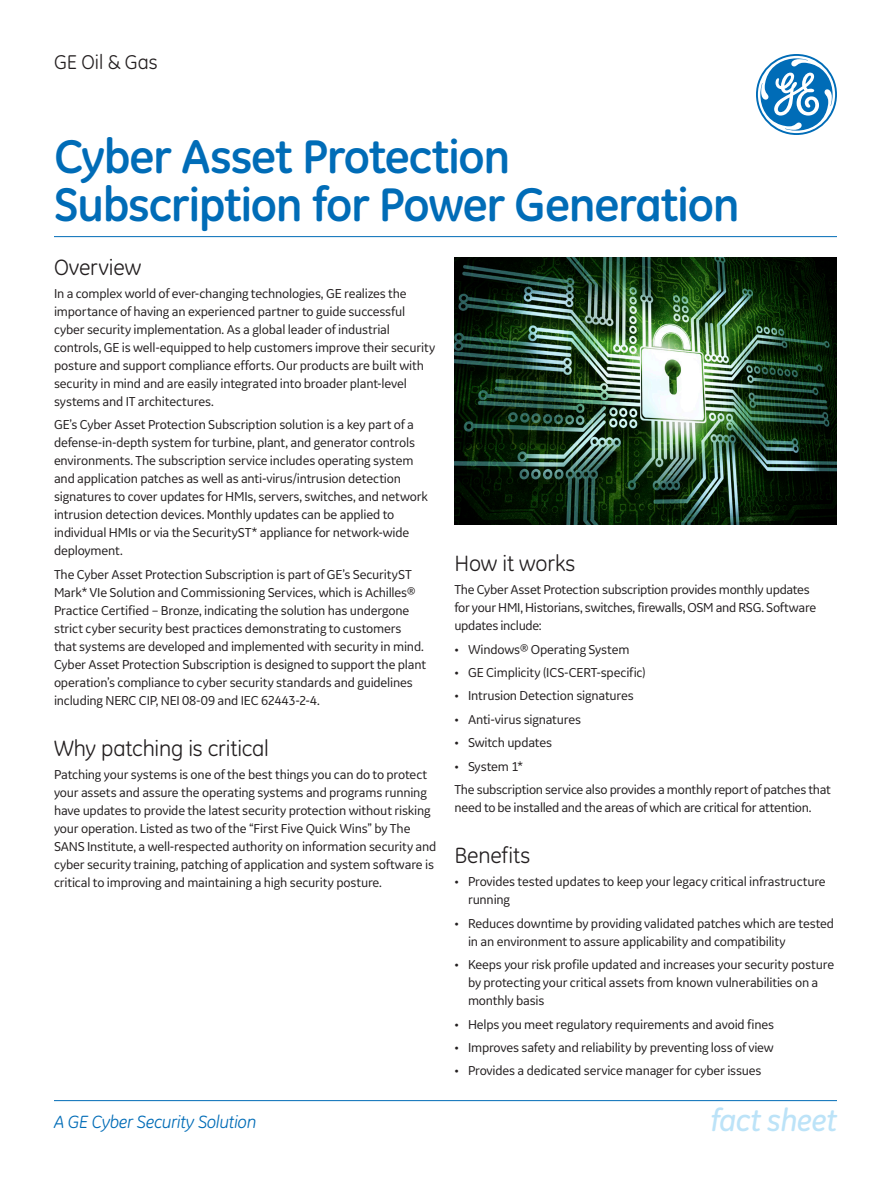
<style>
.page{position:relative;width:891px;height:1188px;background:#fff}
.page>*{position:absolute;margin:0;border:0;box-sizing:border-box;transform-origin:0 0}
.Product_Service_Name{font:700 48px/48px "GE Inspira";letter-spacing:-.025em;color:#006cb7}
.Fact_Sheet_CIRCLE_BL{font:italic 500 31.5px "GE Inspira";letter-spacing:-.025em;color:#bce3f8}
.Level_1_header{font:22.5px "GE Inspira";letter-spacing:-.01em;color:#231f20}
.Business_Name{font:20.25px "GE Inspira";letter-spacing:-.005em;color:#231f20}
.Footer_Header_Primar{font:italic 18px "GE Inspira";letter-spacing:-.02em;color:#006cb7}
.Body{font:13.5px/18px "GE Inspira Sans";letter-spacing:-.015em;color:#231f20}
</style>
<div class="page">
<hr style="left:54px;top:236px;width:783px;height:1px;background:#006cb7">
<hr style="left:54px;top:1100px;width:783px;height:1px;background:#006cb7">
<svg style="left:756px;top:54px;width:81px;height:81px"></svg>
<img style="left:454px;top:257px;width:383px;height:268px">
<p class="Business_Name" style="left:54px;top:51px;width:105px">GE Oil &amp; Gas</p>
<p class="Product_Service_Name" style="left:54px;top:132px;width:687px">Cyber Asset Protection<br>Subscription for Power Generation</p>
<p class="Level_1_header" style="left:54px;top:254px;width:89px">Overview</p>
<p class="Body" style="left:54px;top:284px;width:383px">In a complex world of ever-changing technologies, GE realizes the importance of having an experienced partner to guide successful cyber security implementation. As a global leader of industrial controls, GE is well-equipped to help customers improve their security posture and support compliance efforts. Our products are built with security in mind and are easily integrated into broader plant-level systems and IT architectures.</p>
<p class="Body" style="left:54px;top:415px;width:376px">GE’s Cyber Asset Protection Subscription solution is a key part of a defense-in-depth system for turbine, plant, and generator controls environments. The subscription service includes operating system and application patches as well as anti-virus/intrusion detection signatures to cover updates for HMIs, servers, switches, and network intrusion detection devices. Monthly updates can be applied to individual HMIs or via the SecurityST* appliance for network-wide deployment.</p>
<p class="Body" style="left:54px;top:565px;width:374px">The Cyber Asset Protection Subscription is part of GE’s SecurityST Mark* VIe Solution and Commissioning Services, which is Achilles® Practice Certified – Bronze, indicating the solution has undergone strict cyber security best practices demonstrating to customers that systems are developed and implemented with security in mind.<br>Cyber Asset Protection Subscription is designed to support the plant operation’s compliance to cyber security standards and guidelines including NERC CIP, NEI 08-09 and IEC 62443-2-4.</p>
<p class="Level_1_header" style="left:54px;top:735px;width:217px">Why patching is critical</p>
<p class="Body" style="left:54px;top:765px;width:384px">Patching your systems is one of the best things you can do to protect your assets and assure the operating systems and programs running have updates to provide the latest security protection without risking your operation. Listed as two of the “First Five Quick Wins” by The SANS Institute, a well-respected authority on information security and cyber security training, patching of application and system software is critical to improving and maintaining a high security posture.</p>
<p class="Level_1_header" style="left:454px;top:550px;width:122px">How it works</p>
<p class="Body" style="left:454px;top:580px;width:363px">The Cyber Asset Protection subscription provides monthly updates for your HMI, Historians, switches, firewalls, OSM and RSG. Software updates include:</p>
<p class="Body" style="left:454px;top:640px;width:177px">• Windows® Operating System</p>
<p class="Body" style="left:454px;top:663px;width:193px">• GE Cimplicity (ICS-CERT-specific)</p>
<p class="Body" style="left:454px;top:687px;width:181px">• Intrusion Detection signatures</p>
<p class="Body" style="left:454px;top:710px;width:128px">• Anti-virus signatures</p>
<p class="Body" style="left:454px;top:733px;width:99px">• Switch updates</p>
<p class="Body" style="left:454px;top:757px;width:70px">• System 1*</p>
<p class="Body" style="left:454px;top:780px;width:378px">The subscription service also provides a monthly report of patches that need to be installed and the areas of which are critical for attention.</p>
<p class="Level_1_header" style="left:454px;top:842px;width:77px">Benefits</p>
<p class="Body" style="left:468px;top:873px;width:359px;text-indent:-14px">• Provides tested updates to keep your legacy critical infrastructure running</p>
<p class="Body" style="left:468px;top:914px;width:368px;text-indent:-14px">• Reduces downtime by providing validated patches which are tested in an environment to assure applicability and compatibility</p>
<p class="Body" style="left:468px;top:955px;width:368px;text-indent:-14px">• Keeps your risk profile updated and increases your security posture by protecting your critical assets from known vulnerabilities on a monthly basis</p>
<p class="Body" style="left:454px;top:1015px;width:321px">• Helps you meet regulatory requirements and avoid fines</p>
<p class="Body" style="left:454px;top:1038px;width:321px">• Improves safety and reliability by preventing loss of view</p>
<p class="Body" style="left:454px;top:1062px;width:309px">• Provides a dedicated service manager for cyber issues</p>
<p class="Footer_Header_Primar" style="left:54px;top:1111px;width:204px">A GE Cyber Security Solution</p>
<p class="Fact_Sheet_CIRCLE_BL" style="left:710px;top:1102px;width:128px">fact sheet</p>
</div>
